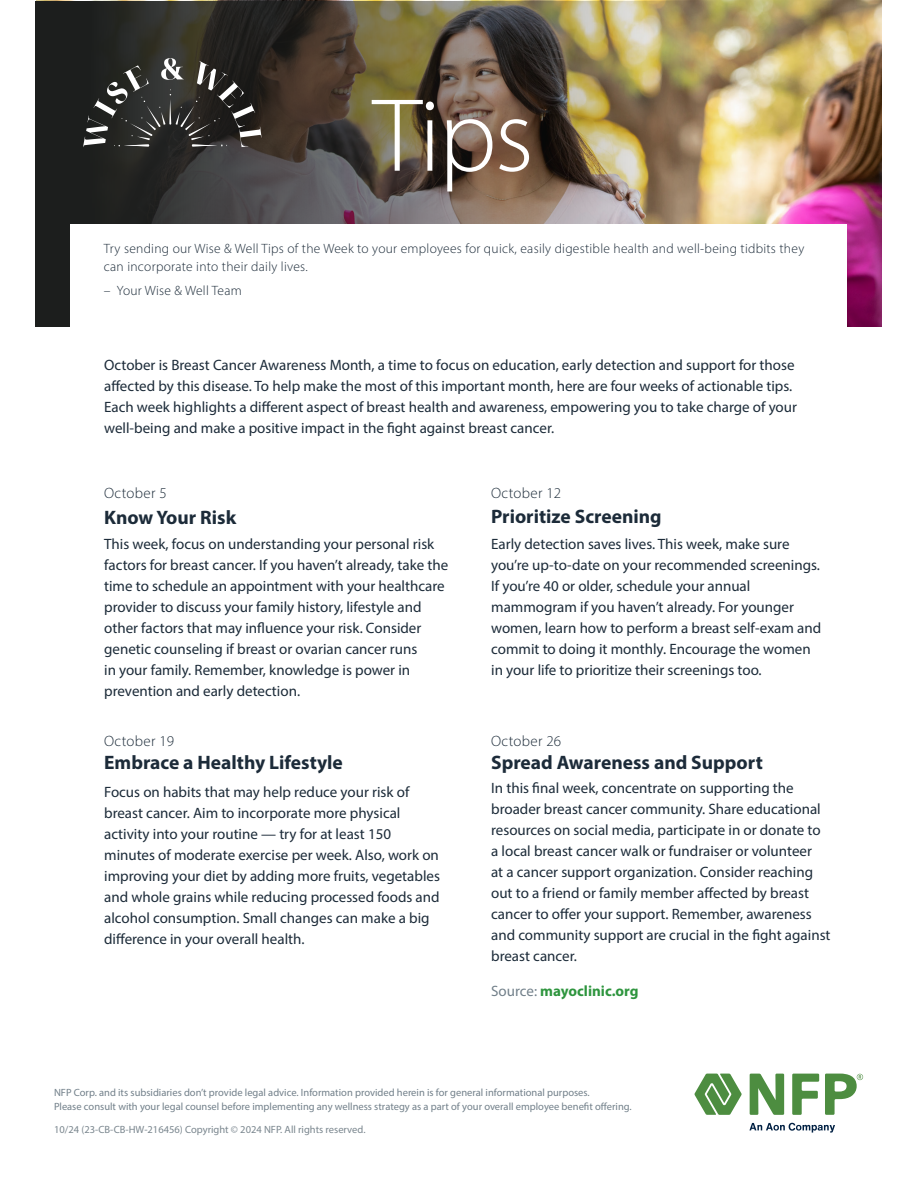
<style>
.page{position:relative;width:918px;height:1188px;background:#fff}
.page>*{position:absolute;margin:0;border:0;box-sizing:border-box;transform-origin:0 0}
.t1{font:300 105px "Myriad Pro";color:#fff}
.t2{font:700 19.5px "Myriad Pro";color:#1c2b39}
.t3{font:15px/21px "Myriad Pro";color:#1c2b39}
.t4{font:300 15px "Myriad Pro";letter-spacing:.02em;color:#1c2b39}
.t5{font:700 15px "Myriad Pro";color:#2e953e}
.t6{font:300 13.5px/18px "Myriad Pro";letter-spacing:.02em;color:#1c2b39}
.t7{font:10.5px/14.2px "Myriad Pro";color:#72808a}
.t8{font:10.5px "Myriad Pro";color:#7a868e}
.s1{font-weight:400;color:#72808a}
</style>
<div class="page">
<svg style="left:694px;top:1074px;width:48px;height:41px"></svg>
<svg style="left:792px;top:1074px;width:27px;height:41px"></svg>
<svg style="left:750px;top:1074px;width:34px;height:41px"></svg>
<svg style="left:825px;top:1074px;width:38px;height:41px"></svg>
<svg style="left:749px;top:1123px;width:86px;height:10px"></svg>
<img style="left:35px;top:1px;width:847px;height:325px">
<div style="left:70px;top:224px;width:777px;height:104px;background:#fff"></div>
<svg style="left:83px;top:58px;width:179px;height:89px;background:#3e3e3b"></svg>
<h1 class="t1" style="left:373px;top:73px;width:163px">Tips</h1>
<p class="t6" style="left:104px;top:240px;width:702px">Try sending our Wise &amp; Well Tips of the Week to your employees for quick, easily digestible health and well-being tidbits they can incorporate into their daily lives.</p>
<p class="t6" style="left:104px;top:282px;width:139px">– Your Wise &amp; Well Team</p>
<p class="t3" style="left:104px;top:354px;width:694px">October is Breast Cancer Awareness Month, a time to focus on education, early detection and support for those affected by this disease. To help make the most of this important month, here are four weeks of actionable tips.<br>Each week highlights a different aspect of breast health and awareness, empowering you to take charge of your well-being and make a positive impact in the fight against breast cancer.</p>
<p class="t4" style="left:104px;top:484px;width:64px">October 5</p>
<p class="t4" style="left:491px;top:484px;width:72px">October 12</p>
<h2 class="t2" style="left:104px;top:504px;width:134px">Know Your Risk</h2>
<h2 class="t2" style="left:491px;top:504px;width:172px">Prioritize Screening</h2>
<p class="t3" style="left:104px;top:534px;width:346px">This week, focus on understanding your personal risk factors for breast cancer. If you haven’t already, take the time to schedule an appointment with your healthcare provider to discuss your family history, lifestyle and other factors that may influence your risk. Consider genetic counseling if breast or ovarian cancer runs<br>in your family. Remember, knowledge is power in prevention and early detection.</p>
<p class="t3" style="left:491px;top:534px;width:332px">Early detection saves lives. This week, make sure you’re up-to-date on your recommended screenings.<br>If you’re 40 or older, schedule your annual mammogram if you haven’t already. For younger women, learn how to perform a breast self-exam and commit to doing it monthly. Encourage the women in your life to prioritize their screenings too.</p>
<p class="t4" style="left:104px;top:732px;width:72px">October 19</p>
<p class="t4" style="left:491px;top:732px;width:72px">October 26</p>
<h2 class="t2" style="left:104px;top:750px;width:240px">Embrace a Healthy Lifestyle</h2>
<h2 class="t2" style="left:491px;top:750px;width:273px">Spread Awareness and Support</h2>
<p class="t3" style="left:104px;top:782px;width:337px">Focus on habits that may help reduce your risk of breast cancer. Aim to incorporate more physical activity into your routine — try for at least 150 minutes of moderate exercise per week. Also, work on improving your diet by adding more fruits, vegetables and whole grains while reducing processed foods and alcohol consumption. Small changes can make a big difference in your overall health.</p>
<p class="t3" style="left:491px;top:777px;width:341px">In this final week, concentrate on supporting the broader breast cancer community. Share educational resources on social media, participate in or donate to a local breast cancer walk or fundraiser or volunteer<br>at a cancer support organization. Consider reaching out to a friend or family member affected by breast cancer to offer your support. Remember, awareness and community support are crucial in the fight against breast cancer.</p>
<p class="t5" style="left:491px;top:981px;width:149px"><span class="s1">Source:</span> mayoclinic.org</p>
<p class="t7" style="left:54px;top:1085px;width:579px">NFP Corp. and its subsidiaries don’t provide legal advice. Information provided herein is for general informational purposes.<br>Please consult with your legal counsel before implementing any wellness strategy as a part of your overall employee benefit offering.</p>
<p class="t8" style="left:54px;top:1123px;width:313px">10/24 (23-CB-CB-HW-216456) Copyright © 2024 NFP. All rights reserved.</p>
</div>
